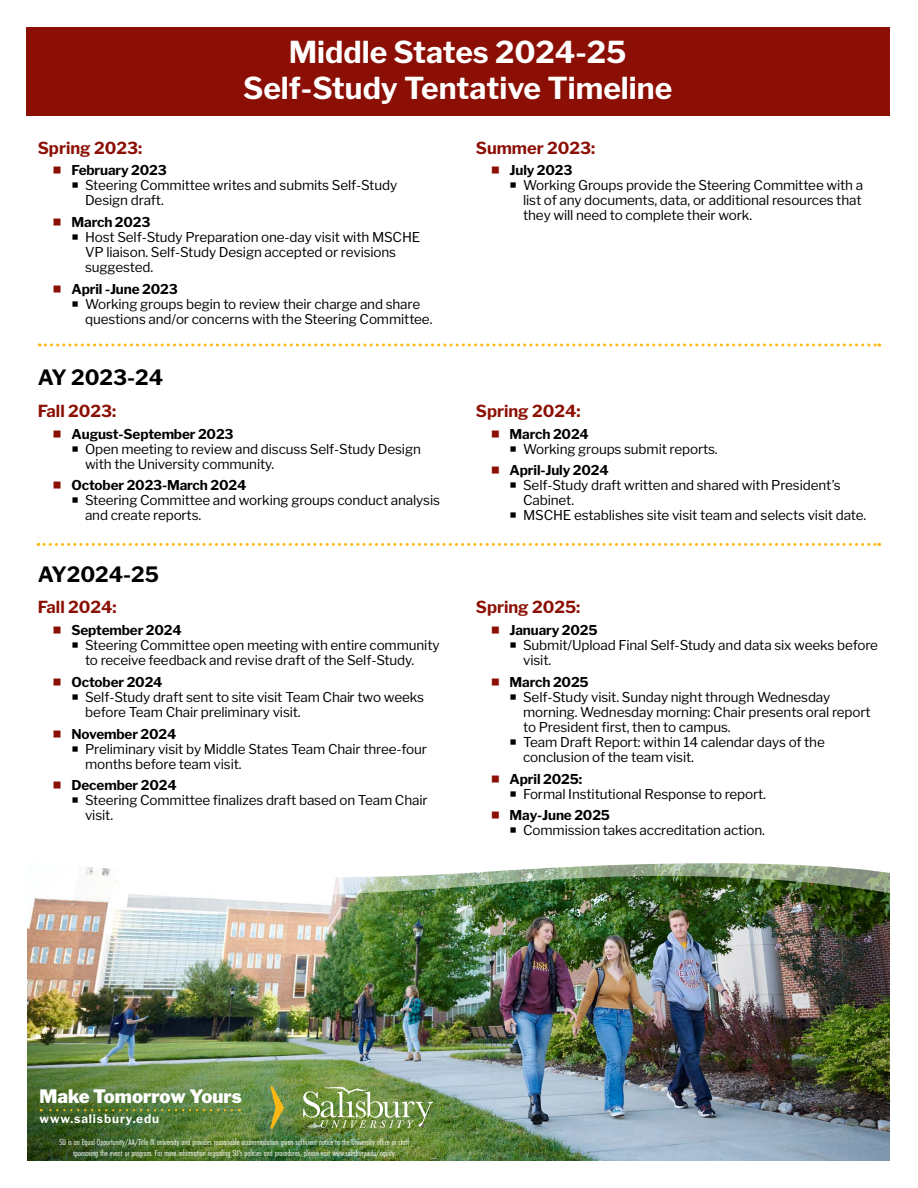
<style>
.page{position:relative;width:918px;height:1188px;background:#fff}
.page>*{position:absolute;margin:0;border:0;box-sizing:border-box;transform-origin:0 0}
.t1{font:700 30px/36px "Libre Franklin";color:#fff;text-align:center}
.t2{font:700 21px "Libre Franklin";color:#000}
.t3{font:900 18.3px "Libre Franklin";color:#fff}
.t4{font:700 16.5px "Libre Franklin";color:#8b0f04}
.t5{font:13.5px/15px "Libre Franklin";letter-spacing:-.01em;color:#000}
.t6{font:700 13.5px "Libre Franklin";letter-spacing:-.01em;color:#000}
.t7{font:700 11.85px "Libre Franklin";letter-spacing:.075em;color:#fff}
.t8{font:9px/10.5px "Futura PT Cond";color:#fff;text-align:center}
.s1{font-weight:700}
</style>
<div class="page">
<img style="left:27px;top:898px;width:863px;height:263px">
<img style="left:85px;top:888px;width:805px;height:10px">
<svg style="left:38px;top:543px;width:842px;height:3px"></svg>
<svg style="left:39px;top:344px;width:841px;height:2px"></svg>
<svg style="left:41px;top:1109px;width:191px;height:2px"></svg>
<div style="left:26px;top:27px;width:864px;height:89px;background:#8b0f04"></div>
<svg style="left:85px;top:863px;width:805px;height:25px"></svg>
<svg style="left:303px;top:1087px;width:130px;height:41px;background:#86a160"></svg>
<svg style="left:270px;top:1086px;width:14px;height:43px"></svg>
<p class="t1" style="left:243px;top:34px;width:431px">Middle States 2024-25<br>Self-Study Tentative Timeline</p>
<h4 class="t4" style="left:38px;top:138px;width:106px">Spring 2023:</h4>
<h4 class="t4" style="left:476px;top:138px;width:121px">Summer 2023:</h4>
<p class="t6" style="left:72px;top:162px;width:97px">February 2023</p>
<p class="t6" style="left:510px;top:162px;width:64px">July 2023</p>
<p class="t5" style="left:85px;top:178px;width:314px">Steering Committee writes and submits Self-Study</p>
<p class="t5" style="left:523px;top:178px;width:342px">Working Groups provide the Steering Committee with a</p>
<p class="t5" style="left:85px;top:193px;width:80px">Design draft.</p>
<p class="t5" style="left:523px;top:193px;width:340px">list of any documents, data, or additional resources that</p>
<p class="t5" style="left:523px;top:208px;width:231px">they will need to complete their work.</p>
<p class="t6" style="left:72px;top:214px;width:80px">March 2023</p>
<p class="t5" style="left:85px;top:230px;width:337px">Host Self-Study Preparation one-day visit with MSCHE<br>VP liaison. Self-Study Design accepted or revisions</p>
<p class="t5" style="left:85px;top:260px;width:70px">suggested.</p>
<p class="t6" style="left:72px;top:281px;width:108px">April -June 2023</p>
<p class="t5" style="left:85px;top:296px;width:349px">Working groups begin to review their charge and share questions and/or concerns with the Steering Committee.</p>
<h3 class="t2" style="left:38px;top:365px;width:127px">AY 2023-24</h3>
<h4 class="t4" style="left:38px;top:401px;width:80px">Fall 2023:</h4>
<h4 class="t4" style="left:476px;top:401px;width:106px">Spring 2024:</h4>
<p class="t6" style="left:72px;top:426px;width:164px">August-September 2023</p>
<p class="t6" style="left:510px;top:426px;width:81px">March 2024</p>
<p class="t5" style="left:85px;top:441px;width:337px">Open meeting to review and discuss Self-Study Design</p>
<p class="t5" style="left:523px;top:441px;width:196px">Working groups submit reports.</p>
<p class="t5" style="left:85px;top:456px;width:191px">with the University community.</p>
<p class="t6" style="left:510px;top:462px;width:101px">April-July 2024</p>
<p class="t6" style="left:72px;top:477px;width:176px">October 2023-March 2024</p>
<p class="t5" style="left:523px;top:478px;width:319px">Self-Study draft written and shared with President’s</p>
<p class="t5" style="left:85px;top:493px;width:357px">Steering Committee and working groups conduct analysis</p>
<p class="t5" style="left:523px;top:493px;width:53px">Cabinet.</p>
<p class="t5" style="left:85px;top:508px;width:118px">and create reports.</p>
<p class="t5" style="left:523px;top:508px;width:345px">MSCHE establishes site visit team and selects visit date.</p>
<h3 class="t2" style="left:38px;top:562px;width:123px">AY2024-25</h3>
<p class="t4" style="left:38px;top:597px;width:80px">Fall 2024:</p>
<p class="t6" style="left:72px;top:622px;width:112px">September 2024</p>
<p class="t5" style="left:85px;top:638px;width:356px">Steering Committee open meeting with entire community to receive feedback and revise draft of the Self-Study.</p>
<p class="t6" style="left:72px;top:674px;width:93px">October 2024</p>
<p class="t5" style="left:85px;top:689px;width:341px">Self-Study draft sent to site visit Team Chair two weeks before Team Chair preliminary visit.</p>
<p class="t6" style="left:72px;top:726px;width:106px">November 2024</p>
<p class="t5" style="left:85px;top:741px;width:343px">Preliminary visit by Middle States Team Chair three-four</p>
<p class="t5" style="left:85px;top:756px;width:158px">months before team visit.</p>
<h4 class="t4" style="left:476px;top:597px;width:106px">Spring 2025:</h4>
<h4 class="t6" style="left:510px;top:622px;width:90px">January 2025</h4>
<p class="t5" style="left:523px;top:638px;width:356px">Submit/Upload Final Self-Study and data six weeks before</p>
<p class="t5" style="left:523px;top:653px;width:30px">visit.</p>
<p class="t6" style="left:510px;top:674px;width:81px">March 2025</p>
<p class="t5" style="left:523px;top:689px;width:349px">Self-Study visit. Sunday night through Wednesday morning. Wednesday morning: Chair presents oral report to President first, then to campus.</p>
<p class="t5" style="left:523px;top:734px;width:303px">Team Draft Report: within 14 calendar days of the</p>
<p class="t5" style="left:523px;top:749px;width:172px">conclusion of the team visit.</p>
<p class="t5" style="left:85px;top:778px;width:344px;text-indent:-14px"><span class="s1">December 2024<br></span>Steering Committee finalizes draft based on Team Chair visit.</p>
<p class="t5" style="left:523px;top:771px;width:245px;text-indent:-14px"><span class="s1">April 2025:<br></span>Formal Institutional Response to report.</p>
<p class="t5" style="left:523px;top:808px;width:243px;text-indent:-14px"><span class="s1">May-June 2025<br></span>Commission takes accreditation action.</p>
<h4 class="t3" style="left:40px;top:1085px;width:204px">Make Tomorrow Yours</h4>
<h6 class="t7" style="left:40px;top:1112px;width:121px">www.salisbury.edu</h6>
<p class="t8" style="left:60px;top:1137px;width:351px">SU is an Equal Opportunity/AA/Title IX university and provides reasonable accommodation given suffcient notice to the University offce or staff sponsoring the event or program. For more information regarding SU’s policies and procedures, please visit www.salisbury.edu/equity</p>
</div>
